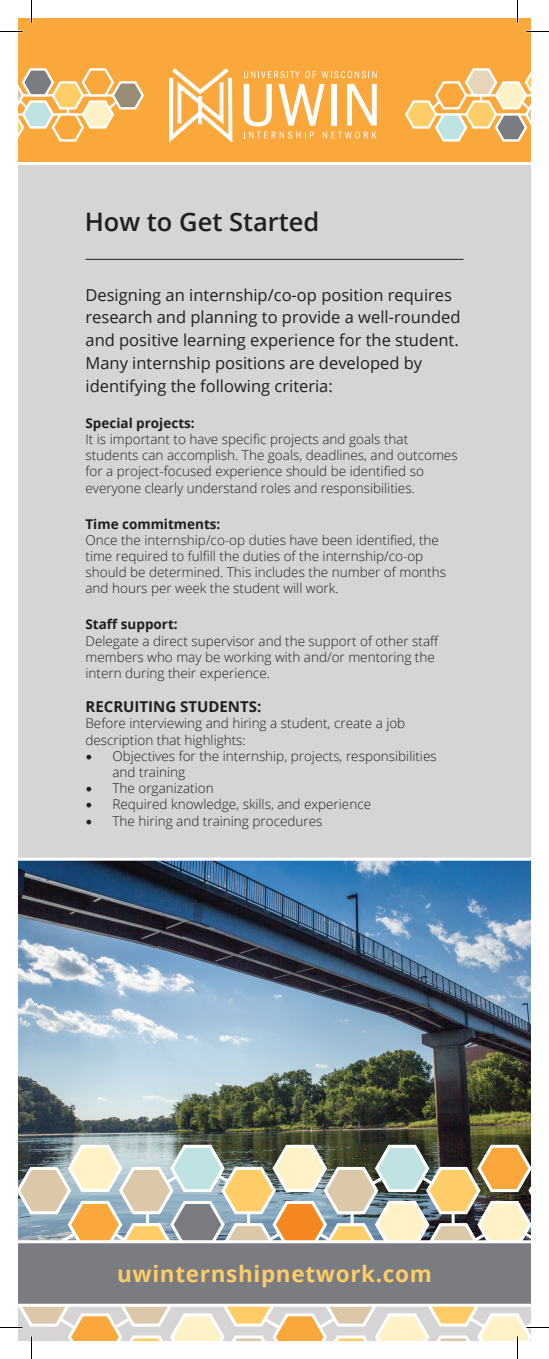
<style>
.page{position:relative;width:549px;height:1359px;background:#fff}
.page>*{position:absolute;margin:0;border:0;box-sizing:border-box;transform-origin:0 0}
.t1{font:600 25.5px "Open Sans";color:#231f20}
.t2{font:700 22.5px "Open Sans";letter-spacing:.03em;color:#fecd67}
.t3{font:16.5px/22.8px "Open Sans";color:#231f20}
.t4{font:700 15px "Open Sans";color:#231f20}
.t5{font:300 13.5px/16.2px "Open Sans";color:#231f20}
.t6{font:700 13.5px "Open Sans";color:#231f20}
.s1{font-family:"Minion Pro";font-weight:400;font-size:18px}
</style>
<div class="page">
<div style="left:18px;top:227px;width:513px;height:631px;background:#d6d4d5"></div>
<img style="left:18px;top:860px;width:513px;height:283px">
<div style="left:18px;top:18px;width:513px;height:48px;background:#faa83b"></div>
<svg style="left:18px;top:66px;width:513px;height:161px"></svg>
<hr style="left:86px;top:259px;width:378px;height:1px;background:#231f20">
<svg style="left:0;top:31px;width:22px;height:1px"></svg>
<svg style="left:526px;top:31px;width:23px;height:1px"></svg>
<svg style="left:31px;top:0;width:1px;height:22px"></svg>
<svg style="left:517px;top:0;width:1px;height:22px"></svg>
<svg style="left:0;top:1143px;width:549px;height:216px"></svg>
<h1 class="t1" style="left:85px;top:204px;width:236px">How to Get Started</h1>
<p class="t3" style="left:86px;top:283px;width:377px">Designing an internship/co-op position requires research and planning to provide a well-rounded and positive learning experience for the student.<br>Many internship positions are developed by identifying the following criteria:</p>
<p class="t6" style="left:85px;top:413px;width:111px">Special projects:</p>
<p class="t5" style="left:86px;top:431px;width:374px">It is important to have specific projects and goals that students can accomplish. The goals, deadlines, and outcomes for a project-focused experience should be identified so everyone clearly understand roles and responsibilities.</p>
<p class="t6" style="left:86px;top:514px;width:136px">Time commitments:</p>
<p class="t5" style="left:86px;top:531px;width:362px">Once the internship/co-op duties have been identified, the time required to fulfill the duties of the internship/co-op should be determined. This includes the number of months and hours per week the student will work.</p>
<p class="t6" style="left:86px;top:615px;width:94px">Staff support:</p>
<p class="t5" style="left:86px;top:632px;width:355px">Delegate a direct supervisor and the support of other staff members who may be working with and/or mentoring the intern during their experience.</p>
<p class="t4" style="left:86px;top:696px;width:177px">RECRUITING STUDENTS:</p>
<p class="t5" style="left:86px;top:715px;width:321px">Before interviewing and hiring a student, create a job description that highlights:</p>
<p class="t5" style="left:112px;top:747px;width:326px;text-indent:-27px"><span class="s1">•</span> Objectives for the internship, projects, responsibilities and training</p>
<p class="t5" style="left:86px;top:780px;width:130px"><span class="s1">•</span> The organization</p>
<p class="t5" style="left:86px;top:796px;width:287px"><span class="s1">•</span> Required knowledge, skills, and experience</p>
<p class="t5" style="left:86px;top:812px;width:238px"><span class="s1">•</span> The hiring and training procedures</p>
<h2 class="t2" style="left:117px;top:1258px;width:316px">uwinternshipnetwork.com</h2>
</div>
